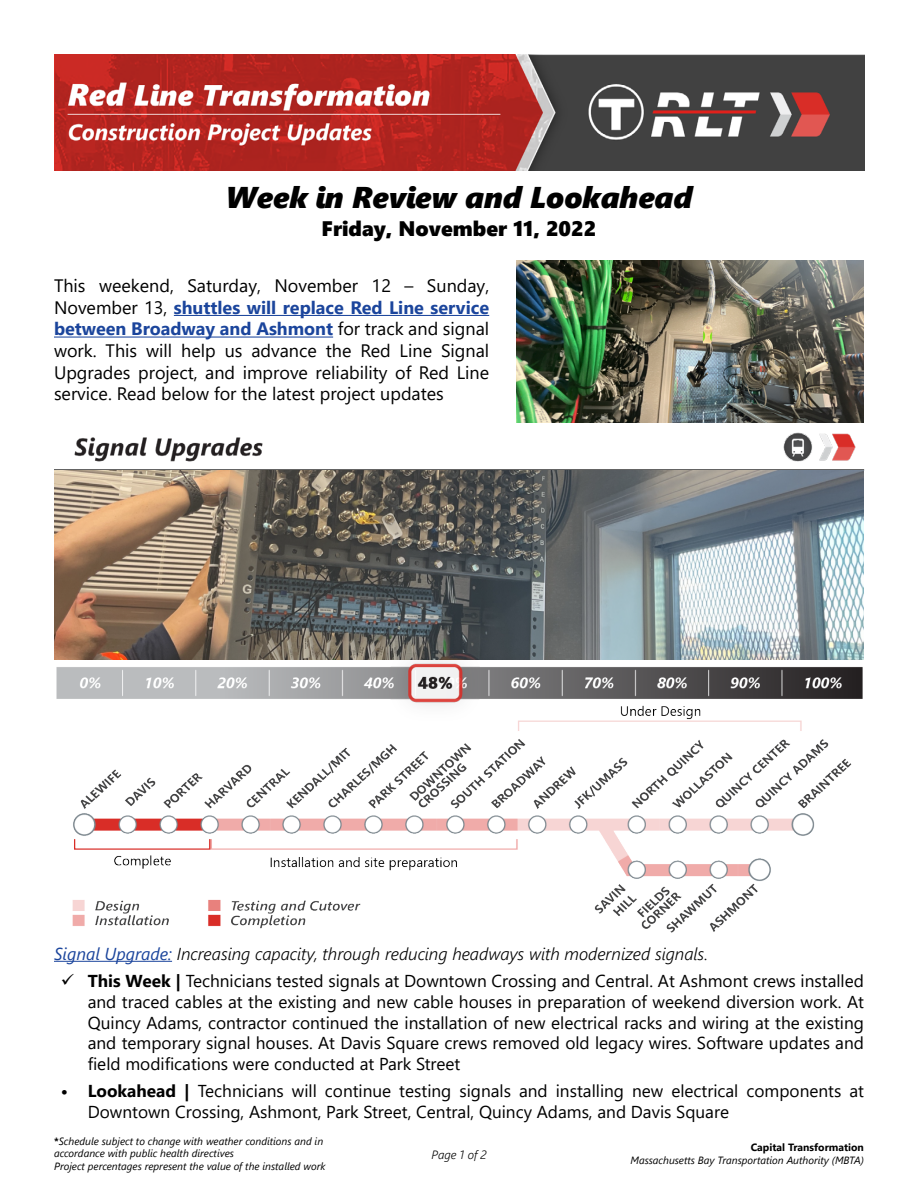
<style>
.page{position:relative;width:918px;height:1188px;background:#fff}
.page>*{position:absolute;margin:0;border:0;box-sizing:border-box;transform-origin:0 0}
.t1{font:italic 30px "Segoe UI Black";color:#000}
.t2{font:21px "Segoe UI Black";color:#000}
.t3{font:18px/21.6px "Segoe UI";color:#000;text-align:justify}
.t4{font:17.25px/20.7px "Segoe UI";color:#000}
.t5{font:italic 300 12px "Segoe UI";letter-spacing:-.005em;color:#000}
.t6{font:italic 10.5px/12.6px "Segoe UI";color:#000}
.t7{font:700 10.5px "Segoe UI";color:#000}
.s1{font-weight:700;color:#1b459c}
.s2{font-style:italic;color:#1b459c}
.s3{font-weight:300;font-style:italic}
.s4{font-weight:700}
.s5{font-weight:700;font-style:normal}
</style>
<div class="page">
<img style="left:54px;top:54px;width:810px;height:116px">
<hr style="left:54px;top:961px;width:118px;height:1px;background:#1b459c">
<hr style="left:174px;top:315px;width:315px;height:1px;background:#1b459c">
<hr style="left:54px;top:337px;width:279px;height:1px;background:#1b459c">
<img style="left:517px;top:260px;width:347px;height:162px">
<img style="left:74px;top:432px;width:782px;height:30px">
<hr style="left:54px;top:469px;width:810px;height:2px;background:#414141">
<img style="left:54px;top:471px;width:810px;height:462px">
<h1 class="t1" style="left:226px;top:174px;width:468px">Week in Review and Lookahead</h1>
<h1 class="t2" style="left:322px;top:214px;width:276px">Friday, November 11, 2022</h1>
<p class="t3" style="left:54px;top:274px;width:437px">This weekend, Saturday, November 12 – Sunday, November 13, <span class="s1">shuttles will replace Red Line service between Broadway and Ashmont</span> for track and signal work. This will help us advance the Red Line Signal Upgrades project, and improve reliability of Red Line service. Read below for the latest project updates</p>
<p class="t4" style="left:88px;top:938px;width:778px;line-height:27.5px;text-indent:-34px"><span class="s2">Signal Upgrade:</span> <span class="s3">Increasing capacity, through reducing headways with modernized signals.<br></span><span class="s4">This Week |</span> Technicians tested signals at Downtown Crossing and Central. At Ashmont crews installed</p>
<p class="t4" style="left:88px;top:990px;width:778px;text-align:justify">and traced cables at the existing and new cable houses in preparation of weekend diversion work. At Quincy Adams, contractor continued the installation of new electrical racks and wiring at the existing and temporary signal houses. At Davis Square crews removed old legacy wires. Software updates and field modifications were conducted at Park Street</p>
<p class="t4" style="left:88px;top:1079px;width:778px;text-indent:-27px"><span class="s4">• Lookahead |</span> Technicians will continue testing signals and installing new electrical components at<br>Downtown Crossing, Ashmont, Park Street, Central, Quincy Adams, and Davis Square</p>
<p class="t6" style="left:54px;top:1133px;width:273px"><span class="s5">*</span>Schedule subject to change with weather conditions and in accordance with public health directives<br>Project percentages represent the value of the installed work</p>
<p class="t5" style="left:432px;top:1143px;width:56px">Page 1 of 2</p>
<p class="t7" style="left:751px;top:1137px;width:115px">Capital Transformation</p>
<p class="t6" style="left:630px;top:1152px;width:235px">Massachusetts Bay Transportation Authority (MBTA)</p>
</div>
